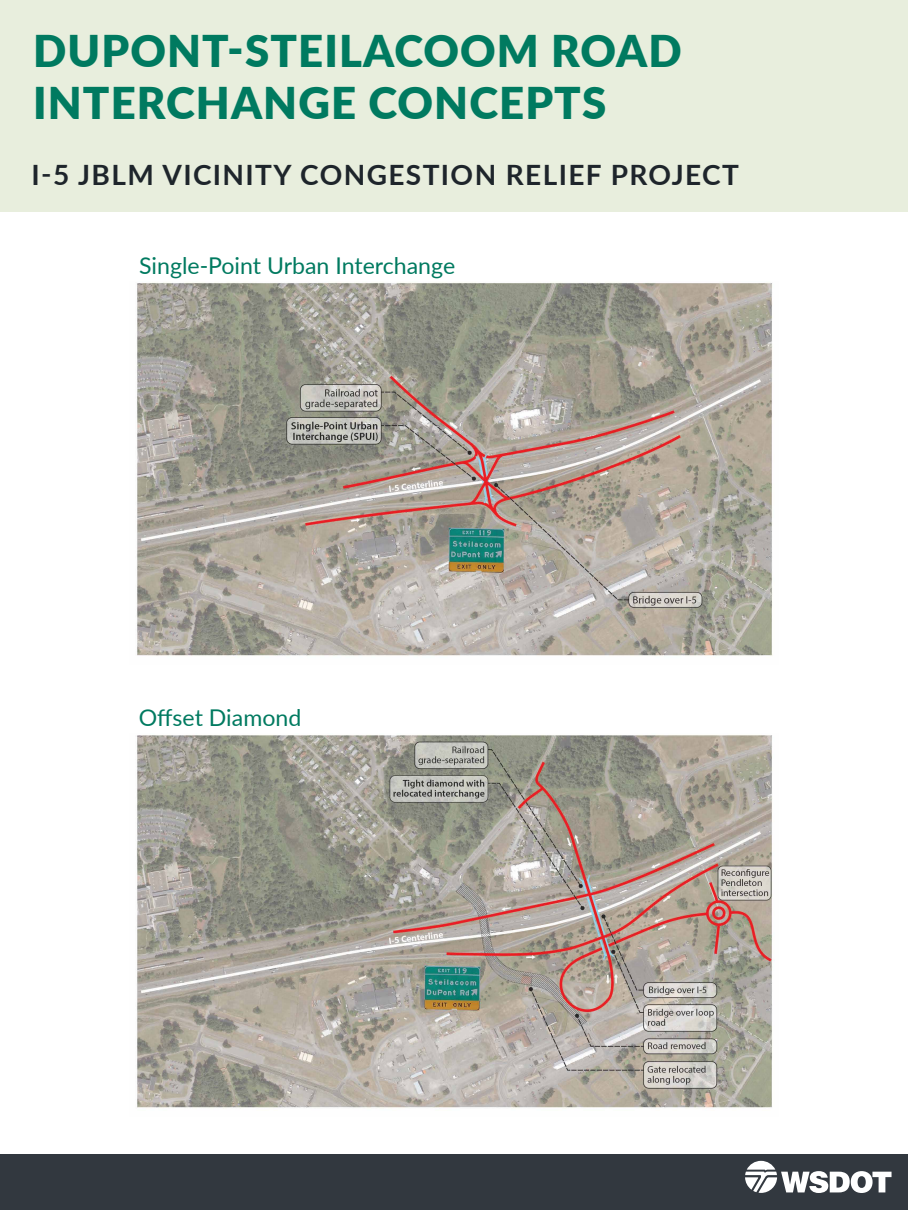
<style>
.page{position:relative;width:908px;height:1210px;background:#fff}
.page>*{position:absolute;margin:0;border:0;box-sizing:border-box;transform-origin:0 0}
.t1{font:900 43.75px/52.5px "Lato";letter-spacing:.025em;color:#007a60}
.t2{font:700 28px "Lato";letter-spacing:.05em;color:#1e252b}
.t3{font:23.1px "Lato";color:#007a60}
</style>
<div class="page">
<div style="left:0;top:1154px;width:907px;height:56px;background:#32383f"></div>
<svg style="left:745px;top:1160px;width:146px;height:33px"></svg>
<div style="left:0;top:0;width:907px;height:212px;background:#e8eedd"></div>
<img style="left:137px;top:282px;width:636px;height:374px">
<img style="left:137px;top:735px;width:638px;height:374px">
<h1 class="t1" style="left:33px;top:23px;width:650px">DUPONT-STEILACOOM ROAD<br>INTERCHANGE CONCEPTS</h1>
<p class="t2" style="left:31px;top:154px;width:708px">I-5 JBLM VICINITY CONGESTION RELIEF PROJECT</p>
<p class="t3" style="left:139px;top:249px;width:317px">Single-Point Urban Interchange</p>
<p class="t3" style="left:139px;top:701px;width:164px">Offset Diamond</p>
</div>
